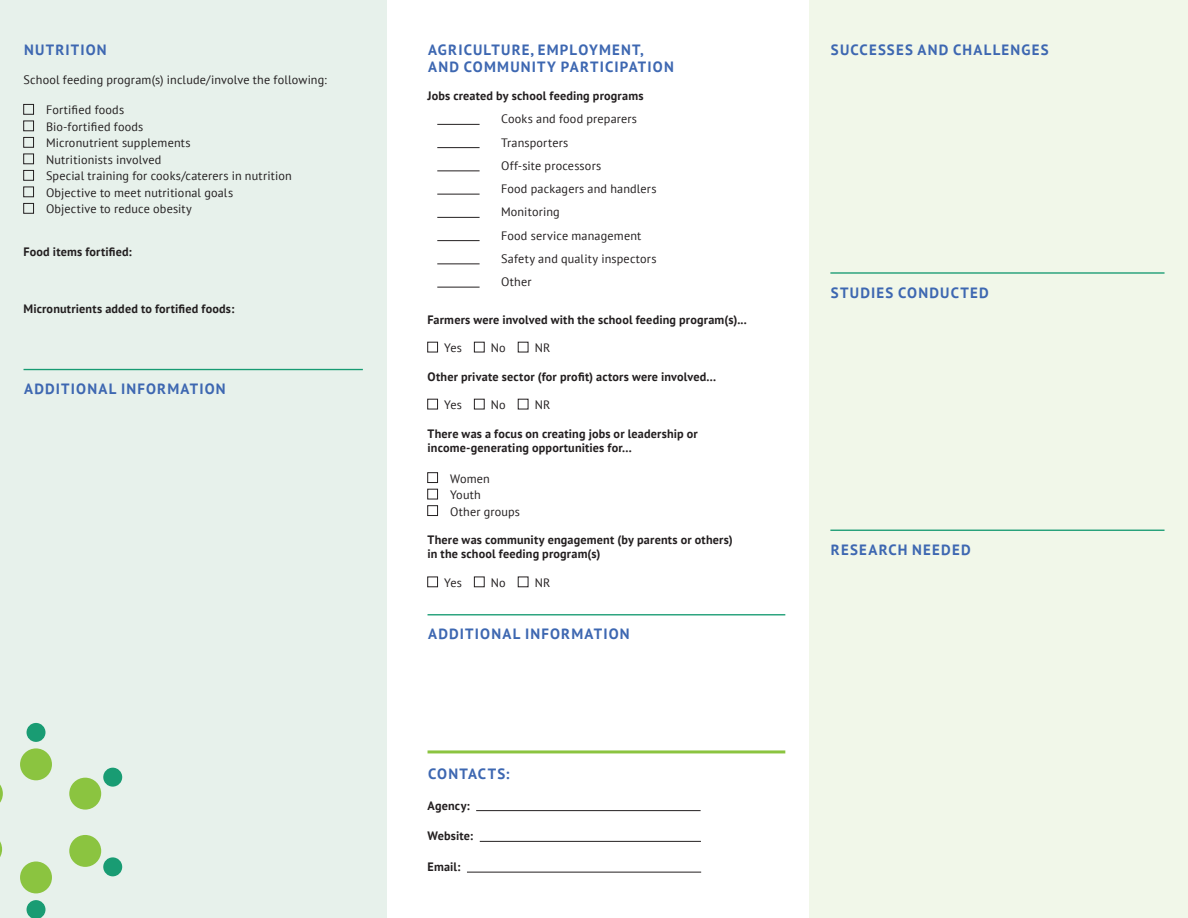
<style>
.page{position:relative;width:1188px;height:918px;background:#fff}
.page>*{position:absolute;margin:0;border:0;box-sizing:border-box;transform-origin:0 0}
.t1{font:700 14.85px/16.5px "PT Sans";letter-spacing:.08em;color:#3d67b1}
.t2{font:12.15px/16.5px "PT Sans";letter-spacing:.015em;color:#231f20}
.t3{font:700 12.15px/14.2px "PT Sans";letter-spacing:.015em;color:#231f20}
</style>
<div class="page">
<div style="left:0;top:0;width:387px;height:918px;background:#e7f1eb"></div>
<div style="left:810px;top:0;width:378px;height:918px;background:#f1f7e9"></div>
<hr style="left:24px;top:369px;width:339px;height:1px;background:#179b72">
<div style="left:24px;top:104px;width:10px;height:10px;border:1px solid #231f20"></div>
<div style="left:24px;top:121px;width:10px;height:10px;border:1px solid #231f20"></div>
<div style="left:24px;top:137px;width:10px;height:10px;border:1px solid #231f20"></div>
<div style="left:24px;top:154px;width:10px;height:10px;border:1px solid #231f20"></div>
<div style="left:24px;top:170px;width:10px;height:10px;border:1px solid #231f20"></div>
<div style="left:24px;top:187px;width:10px;height:10px;border:1px solid #231f20"></div>
<div style="left:24px;top:203px;width:10px;height:10px;border:1px solid #231f20"></div>
<hr style="left:830px;top:272px;width:335px;height:2px;background:#179b72">
<hr style="left:830px;top:530px;width:335px;height:1px;background:#179b72">
<hr style="left:437px;top:124px;width:43px;height:1px;background:#231f20">
<hr style="left:437px;top:147px;width:43px;height:1px;background:#231f20">
<hr style="left:437px;top:171px;width:43px;height:1px;background:#231f20">
<hr style="left:437px;top:194px;width:43px;height:1px;background:#231f20">
<hr style="left:437px;top:217px;width:43px;height:1px;background:#231f20">
<hr style="left:437px;top:240px;width:43px;height:1px;background:#231f20">
<hr style="left:437px;top:264px;width:43px;height:1px;background:#231f20">
<hr style="left:437px;top:287px;width:43px;height:1px;background:#231f20">
<hr style="left:428px;top:614px;width:357px;height:1px;background:#179b72">
<hr style="left:428px;top:750px;width:357px;height:3px;background:#8bc440">
<hr style="left:476px;top:810px;width:225px;height:1px;background:#231f20">
<hr style="left:480px;top:841px;width:221px;height:1px;background:#231f20">
<hr style="left:467px;top:872px;width:234px;height:1px;background:#231f20">
<div style="left:428px;top:342px;width:10px;height:10px;border:1px solid #231f20"></div>
<div style="left:474px;top:342px;width:10px;height:10px;border:1px solid #231f20"></div>
<div style="left:428px;top:399px;width:10px;height:10px;border:1px solid #231f20"></div>
<div style="left:474px;top:399px;width:10px;height:10px;border:1px solid #231f20"></div>
<div style="left:428px;top:473px;width:10px;height:10px;border:1px solid #231f20"></div>
<div style="left:428px;top:489px;width:10px;height:10px;border:1px solid #231f20"></div>
<div style="left:428px;top:506px;width:10px;height:10px;border:1px solid #231f20"></div>
<div style="left:428px;top:577px;width:10px;height:10px;border:1px solid #231f20"></div>
<div style="left:474px;top:577px;width:10px;height:10px;border:1px solid #231f20"></div>
<svg style="left:0;top:784px;width:3px;height:19px"></svg>
<div style="left:20px;top:748px;width:32px;height:32px;background:#8bc440;border-radius:50%"></div>
<div style="left:69px;top:778px;width:32px;height:32px;background:#8bc440;border-radius:50%"></div>
<div style="left:69px;top:835px;width:32px;height:32px;background:#8bc440;border-radius:50%"></div>
<div style="left:20px;top:862px;width:32px;height:31px;background:#8bc440;border-radius:50%"></div>
<svg style="left:0;top:841px;width:2px;height:16px"></svg>
<div style="left:103px;top:768px;width:19px;height:19px;background:#199c73;border-radius:50%"></div>
<div style="left:103px;top:857px;width:19px;height:19px;background:#199c73;border-radius:50%"></div>
<svg style="left:27px;top:900px;width:18px;height:18px"></svg>
<div style="left:27px;top:723px;width:18px;height:19px;background:#199c73;border-radius:50%"></div>
<p class="t1" style="left:24px;top:41px;width:84px">NUTRITION</p>
<p class="t2" style="left:24px;top:71px;width:305px">School feeding program(s) include/involve the following:</p>
<p class="t2" style="left:46px;top:102px;width:247px">Fortified foods<br>Bio-fortified foods<br>Micronutrient supplements<br>Nutritionists involved<br>Special training for cooks/caterers in nutrition<br>Objective to meet nutritional goals<br>Objective to reduce obesity</p>
<p class="t3" style="left:24px;top:245px;width:110px">Food items fortified:</p>
<p class="t3" style="left:24px;top:302px;width:212px">Micronutrients added to fortified foods:</p>
<p class="t1" style="left:24px;top:380px;width:203px">ADDITIONAL INFORMATION</p>
<p class="t1" style="left:428px;top:41px;width:247px">AGRICULTURE, EMPLOYMENT,<br>AND COMMUNITY PARTICIPATION</p>
<p class="t3" style="left:428px;top:89px;width:217px">Jobs created by school feeding programs</p>
<p class="t2" style="left:501px;top:107px;width:157px;line-height:23.2px">Cooks and food preparers<br>Transporters<br>Off-site processors<br>Food packagers and handlers<br>Monitoring<br>Food service management<br>Safety and quality inspectors<br>Other</p>
<p class="t3" style="left:428px;top:312px;width:321px">Farmers were involved with the school feeding program(s)...</p>
<p class="t2" style="left:444px;top:339px;width:19px">Yes</p>
<p class="t2" style="left:491px;top:339px;width:16px">No</p>
<p class="t2" style="left:535px;top:339px;width:17px">NR</p>
<p class="t3" style="left:428px;top:369px;width:290px">Other private sector (for profit) actors were involved...</p>
<p class="t2" style="left:444px;top:396px;width:19px">Yes</p>
<p class="t2" style="left:491px;top:396px;width:16px">No</p>
<p class="t2" style="left:535px;top:396px;width:17px">NR</p>
<p class="t3" style="left:428px;top:426px;width:272px">There was a focus on creating jobs or leadership or income-generating opportunities for...</p>
<p class="t2" style="left:450px;top:470px;width:72px">Women<br>Youth<br>Other groups</p>
<p class="t3" style="left:428px;top:533px;width:307px">There was community engagement (by parents or others) in the school feeding program(s)</p>
<p class="t2" style="left:444px;top:574px;width:19px">Yes</p>
<p class="t2" style="left:491px;top:574px;width:16px">No</p>
<p class="t2" style="left:535px;top:574px;width:17px">NR</p>
<p class="t1" style="left:428px;top:626px;width:203px">ADDITIONAL INFORMATION</p>
<p class="t1" style="left:428px;top:765px;width:83px">CONTACTS:</p>
<p class="t3" style="left:428px;top:798px;width:44px">Agency:</p>
<p class="t3" style="left:428px;top:829px;width:47px">Website:</p>
<p class="t3" style="left:428px;top:860px;width:34px">Email:</p>
<p class="t1" style="left:831px;top:41px;width:219px">SUCCESSES AND CHALLENGES</p>
<p class="t1" style="left:831px;top:284px;width:159px">STUDIES CONDUCTED</p>
<p class="t1" style="left:831px;top:541px;width:141px">RESEARCH NEEDED</p>
</div>
